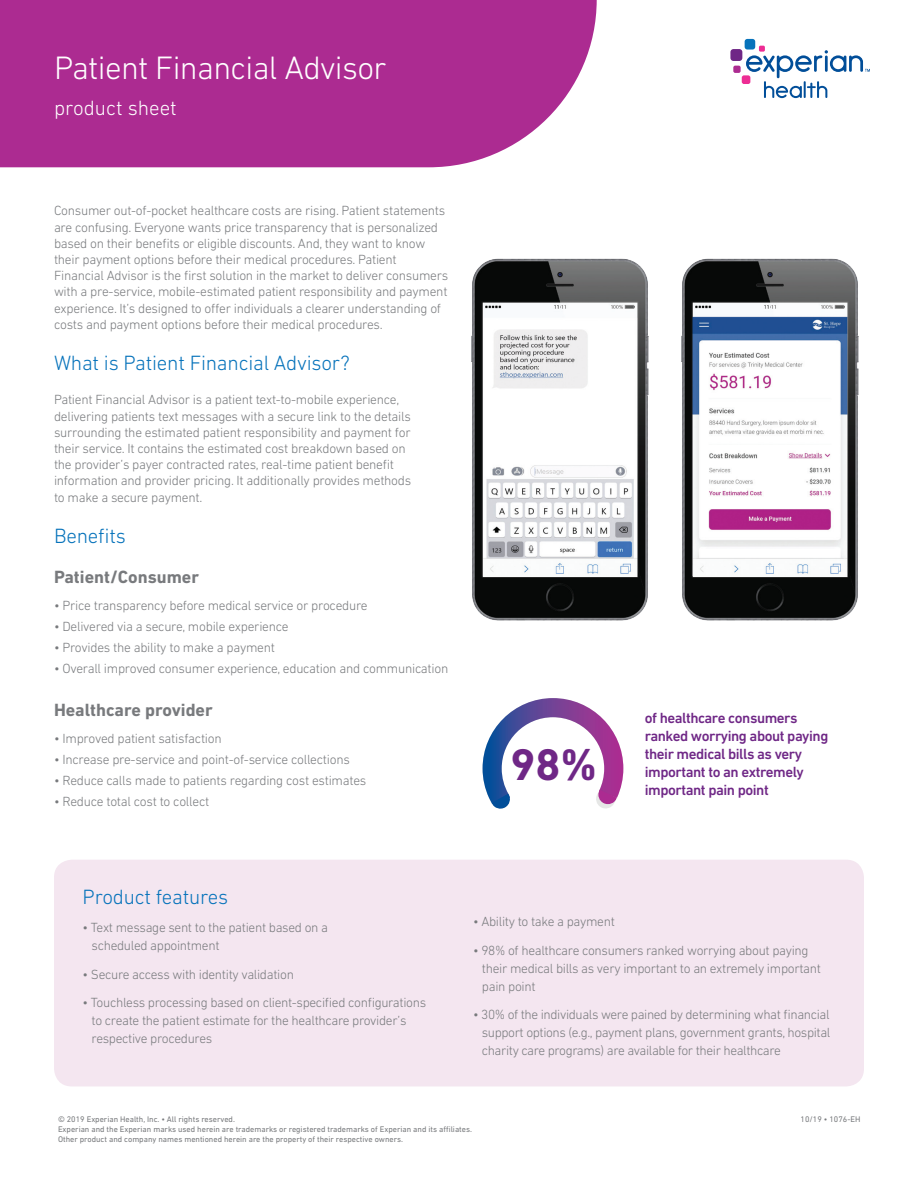
<style>
.page{position:relative;width:918px;height:1188px;background:#fff}
.page>*{position:absolute;margin:0;border:0;box-sizing:border-box;transform-origin:0 0}
.t1{font:700 45px "DIN Next LT Pro";color:#6f2786}
.t2{font:300 33px "DIN Next LT Pro";letter-spacing:-.02em;color:#fff}
.t3{font:300 21px "DIN Next LT Pro";letter-spacing:-.01em;color:#0773bb}
.t4{font:300 21px "DIN Next LT Pro";color:#fff}
.t5{font:700 18px "DIN Next LT Pro";color:#787a7d}
.t6{font:500 15px/18px "DIN Next LT Pro";letter-spacing:-.03em;color:#6f2786}
.t7{font:300 13.5px/16.2px "DIN Next LT Pro";letter-spacing:-.02em;color:#787a7d}
.t8{font:8.25px "DIN Next LT Pro";color:#787a7d}
</style>
<div class="page">
<div style="left:54px;top:860px;width:810px;height:226px;background:#f4e6f0;border-radius:18px"></div>
<div style="left:0;top:0;width:597px;height:167px;background:#ac2b91"></div>
<div style="left:745px;top:39px;width:10px;height:11px;background:#0773bb;border-radius:3px"></div>
<div style="left:730px;top:49px;width:12px;height:12px;background:#6f2786;border-radius:3px"></div>
<div style="left:733px;top:66px;width:8px;height:7px;background:#ac2b91;border-radius:2px"></div>
<div style="left:742px;top:75px;width:8px;height:9px;background:#ed2d94;border-radius:2px"></div>
<svg style="left:746px;top:46px;width:124px;height:52px"></svg>
<img style="left:471px;top:258px;width:178px;height:363px">
<img style="left:681px;top:258px;width:178px;height:363px">
<svg style="left:483px;top:698px;width:140px;height:111px"></svg>
<p class="t2" style="left:54px;top:49px;width:334px">Patient Financial Advisor</p>
<p class="t4" style="left:54px;top:96px;width:124px">product sheet</p>
<p class="t7" style="left:54px;top:202px;width:393px">Consumer out-of-pocket healthcare costs are rising. Patient statements are confusing. Everyone wants price transparency that is personalized based on their benefits or eligible discounts. And, they want to know their payment options before their medical procedures. Patient</p>
<p class="t7" style="left:54px;top:267px;width:396px">Financial Advisor is the first solution in the market to deliver consumers with a pre-service, mobile-estimated patient responsibility and payment experience. It’s designed to offer individuals a clearer understanding of costs and payment options before their medical procedures.</p>
<p class="t3" style="left:54px;top:351px;width:297px">What is Patient Financial Advisor?</p>
<p class="t7" style="left:54px;top:391px;width:358px">Patient Financial Advisor is a patient text-to-mobile experience, delivering patients text messages with a secure link to the details surrounding the estimated patient responsibility and payment for</p>
<p class="t7" style="left:54px;top:440px;width:353px">their service. It contains the estimated cost breakdown based on</p>
<p class="t7" style="left:54px;top:456px;width:359px">the provider’s payer contracted rates, real-time patient benefit information and provider pricing. It additionally provides methods</p>
<p class="t7" style="left:54px;top:489px;width:150px">to make a secure payment.</p>
<p class="t3" style="left:54px;top:524px;width:73px">Benefits</p>
<p class="t5" style="left:54px;top:566px;width:147px">Patient/Consumer</p>
<p class="t7" style="left:54px;top:597px;width:315px">• Price transparency before medical service or procedure</p>
<p class="t7" style="left:54px;top:618px;width:236px">• Delivered via a secure, mobile experience</p>
<p class="t7" style="left:54px;top:639px;width:222px">• Provides the ability to make a payment</p>
<p class="t7" style="left:54px;top:660px;width:396px">• Overall improved consumer experience, education and communication</p>
<p class="t5" style="left:54px;top:700px;width:160px">Healthcare provider</p>
<p class="t7" style="left:54px;top:730px;width:169px">• Improved patient satisfaction</p>
<p class="t7" style="left:54px;top:751px;width:297px">• Increase pre-service and point-of-service collections</p>
<p class="t7" style="left:54px;top:772px;width:314px">• Reduce calls made to patients regarding cost estimates</p>
<p class="t7" style="left:54px;top:793px;width:157px">• Reduce total cost to collect</p>
<p class="t1" style="left:510px;top:738px;width:88px">98%</p>
<p class="t6" style="left:645px;top:709px;width:154px">of healthcare consumers</p>
<p class="t6" style="left:645px;top:727px;width:185px">ranked worrying about paying</p>
<p class="t6" style="left:645px;top:745px;width:161px">their medical bills as very important to an extremely</p>
<p class="t6" style="left:645px;top:781px;width:126px">important pain point</p>
<p class="t3" style="left:83px;top:884px;width:147px">Product features</p>
<p class="t7" style="left:83px;top:919px;width:247px">• Text message sent to the patient based on a</p>
<p class="t7" style="left:92px;top:937px;width:129px">scheduled appointment</p>
<p class="t7" style="left:83px;top:966px;width:213px">• Secure access with identity validation</p>
<p class="t7" style="left:83px;top:994px;width:345px">• Touchless processing based on client-specified configurations</p>
<p class="t7" style="left:92px;top:1011px;width:317px;line-height:18px">to create the patient estimate for the healthcare provider’s respective procedures</p>
<p class="t7" style="left:473px;top:914px;width:143px">• Ability to take a payment</p>
<p class="t7" style="left:473px;top:942px;width:337px">• 98% of healthcare consumers ranked worrying about paying</p>
<p class="t7" style="left:482px;top:960px;width:340px">their medical bills as very important to an extremely important</p>
<p class="t7" style="left:482px;top:978px;width:55px">pain point</p>
<p class="t7" style="left:473px;top:1007px;width:358px">• 30% of the individuals were pained by determining what financial</p>
<p class="t7" style="left:482px;top:1025px;width:350px">support options (e.g., payment plans, government grants, hospital</p>
<p class="t7" style="left:482px;top:1043px;width:301px">charity care programs) are available for their healthcare</p>
<p class="t8" style="left:58px;top:1115px;width:178px">© 2019 Experian Health, Inc. • All rights reserved.</p>
<p class="t8" style="left:58px;top:1125px;width:416px">Experian and the Experian marks used herein are trademarks or registered trademarks of Experian and its affiliates.</p>
<p class="t8" style="left:58px;top:1135px;width:347px">Other product and company names mentioned herein are the property of their respective owners.</p>
<p class="t8" style="left:801px;top:1115px;width:61px">10/19 • 1076-EH</p>
</div>
